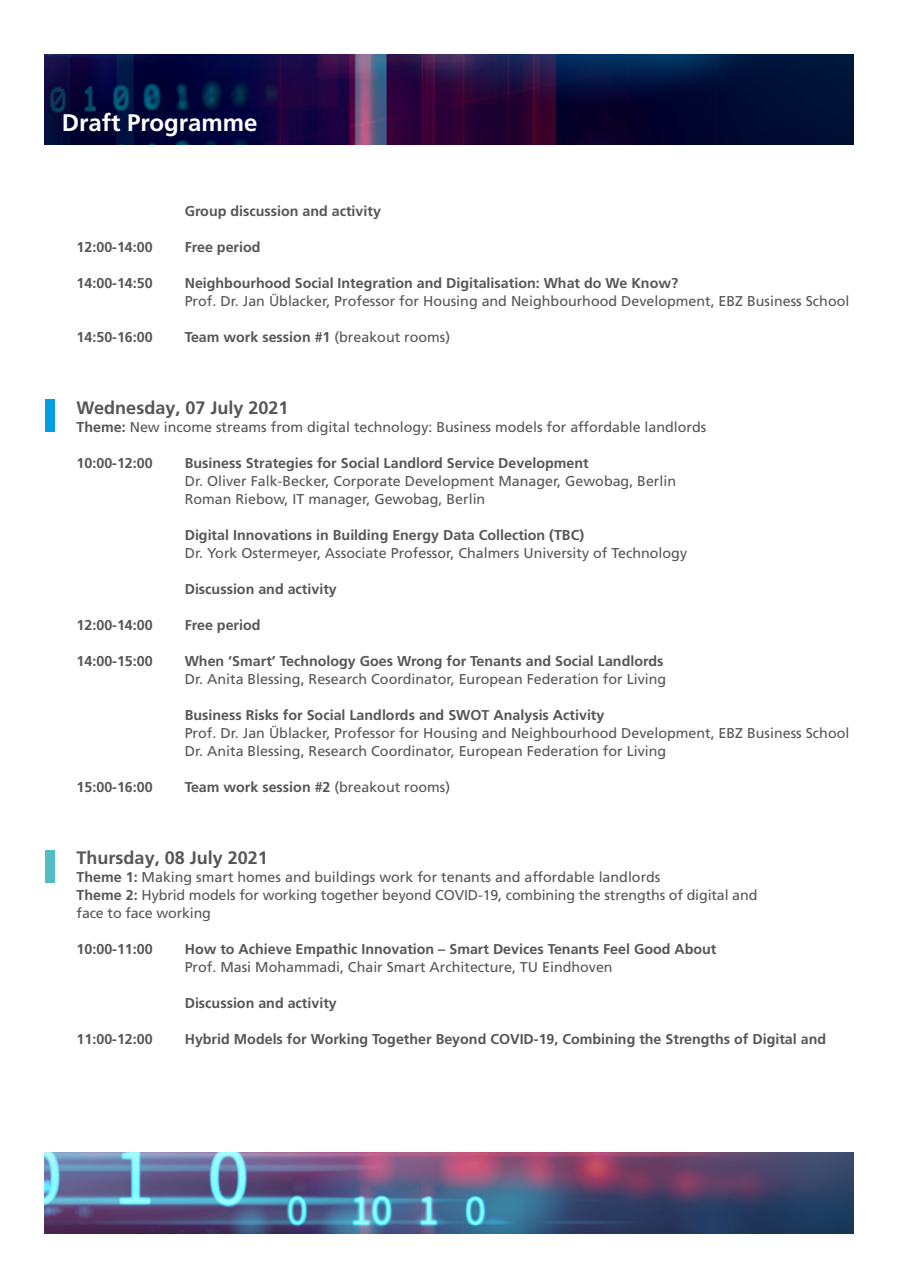
<style>
.page{position:relative;width:898px;height:1263px;background:#fff}
.page>*{position:absolute;margin:0;border:0;box-sizing:border-box;transform-origin:0 0}
.t1{font:700 24px "Frutiger LT Pro";color:#fff}
.t2{font:700 18px "Frutiger LT Pro";color:#565655}
.t3{font:14.25px/18px "Frutiger LT Std";color:#565655}
.t4{font:700 14.25px "Frutiger LT Pro";color:#565655}
.s1{font-family:"Frutiger LT Std";font-weight:400}
.s2{font-family:"Frutiger LT Pro";font-weight:700}
</style>
<div class="page">
<img style="left:45px;top:54px;width:808px;height:90px">
<img style="left:45px;top:1152px;width:808px;height:81px">
<div style="left:45px;top:399px;width:10px;height:33px;background:#009fe3"></div>
<div style="left:45px;top:850px;width:10px;height:32px;background:#51bdc4"></div>
<h1 class="t1" style="left:62px;top:109px;width:197px">Draft Programme</h1>
<p class="t4" style="left:185px;top:202px;width:198px">Group discussion and activity</p>
<p class="t4" style="left:77px;top:238px;width:78px">12:00-14:00</p>
<p class="t4" style="left:185px;top:238px;width:77px">Free period</p>
<p class="t4" style="left:77px;top:274px;width:78px">14:00-14:50</p>
<p class="t4" style="left:185px;top:274px;width:495px">Neighbourhood Social Integration and Digitalisation: What do We Know?</p>
<p class="t3" style="left:185px;top:292px;width:666px">Prof. Dr. Jan Üblacker, Professor for Housing and Neighbourhood Development, EBZ Business School</p>
<p class="t4" style="left:77px;top:328px;width:78px">14:50-16:00</p>
<p class="t4" style="left:185px;top:328px;width:267px">Team work session #1 <span class="s1">(breakout rooms)</span></p>
<p class="t2" style="left:77px;top:397px;width:213px">Wednesday, 07 July 2021</p>
<p class="t3" style="left:77px;top:418px;width:631px"><span class="s2">Theme:</span> New income streams from digital technology: Business models for affordable landlords</p>
<p class="t4" style="left:77px;top:454px;width:78px">10:00-12:00</p>
<p class="t4" style="left:185px;top:454px;width:405px">Business Strategies for Social Landlord Service Development</p>
<p class="t3" style="left:185px;top:472px;width:492px">Dr. Oliver Falk-Becker, Corporate Development Manager, Gewobag, Berlin<br>Roman Riebow, IT manager, Gewobag, Berlin</p>
<p class="t4" style="left:185px;top:526px;width:401px">Digital Innovations in Building Energy Data Collection (TBC)</p>
<p class="t3" style="left:185px;top:544px;width:503px">Dr. York Ostermeyer, Associate Professor, Chalmers University of Technology</p>
<p class="t4" style="left:185px;top:580px;width:154px">Discussion and activity</p>
<p class="t4" style="left:77px;top:616px;width:78px">12:00-14:00</p>
<p class="t4" style="left:185px;top:616px;width:77px">Free period</p>
<p class="t4" style="left:77px;top:652px;width:78px">14:00-15:00</p>
<p class="t4" style="left:185px;top:652px;width:480px">When ‘Smart’ Technology Goes Wrong for Tenants and Social Landlords</p>
<p class="t3" style="left:185px;top:670px;width:483px">Dr. Anita Blessing, Research Coordinator, European Federation for Living</p>
<p class="t4" style="left:185px;top:706px;width:421px">Business Risks for Social Landlords and SWOT Analysis Activity</p>
<p class="t3" style="left:185px;top:724px;width:666px">Prof. Dr. Jan Üblacker, Professor for Housing and Neighbourhood Development, EBZ Business School<br>Dr. Anita Blessing, Research Coordinator, European Federation for Living</p>
<p class="t4" style="left:77px;top:778px;width:78px">15:00-16:00</p>
<p class="t4" style="left:185px;top:778px;width:267px">Team work session #2 <span class="s1">(breakout rooms)</span></p>
<p class="t2" style="left:77px;top:847px;width:193px">Thursday, 08 July 2021</p>
<p class="t3" style="left:77px;top:868px;width:682px"><span class="s2">Theme 1:</span> Making smart homes and buildings work for tenants and affordable landlords<br><span class="s2">Theme 2:</span> Hybrid models for working together beyond COVID-19, combining the strengths of digital and face to face working</p>
<p class="t4" style="left:77px;top:940px;width:78px">10:00-11:00</p>
<p class="t4" style="left:185px;top:940px;width:533px">How to Achieve Empathic Innovation – Smart Devices Tenants Feel Good About</p>
<p class="t3" style="left:185px;top:958px;width:429px">Prof. Masi Mohammadi, Chair Smart Architecture, TU Eindhoven</p>
<p class="t4" style="left:185px;top:994px;width:154px">Discussion and activity</p>
<p class="t4" style="left:77px;top:1030px;width:78px">11:00-12:00</p>
<p class="t4" style="left:185px;top:1030px;width:642px">Hybrid Models for Working Together Beyond COVID-19, Combining the Strengths of Digital and</p>
</div>
